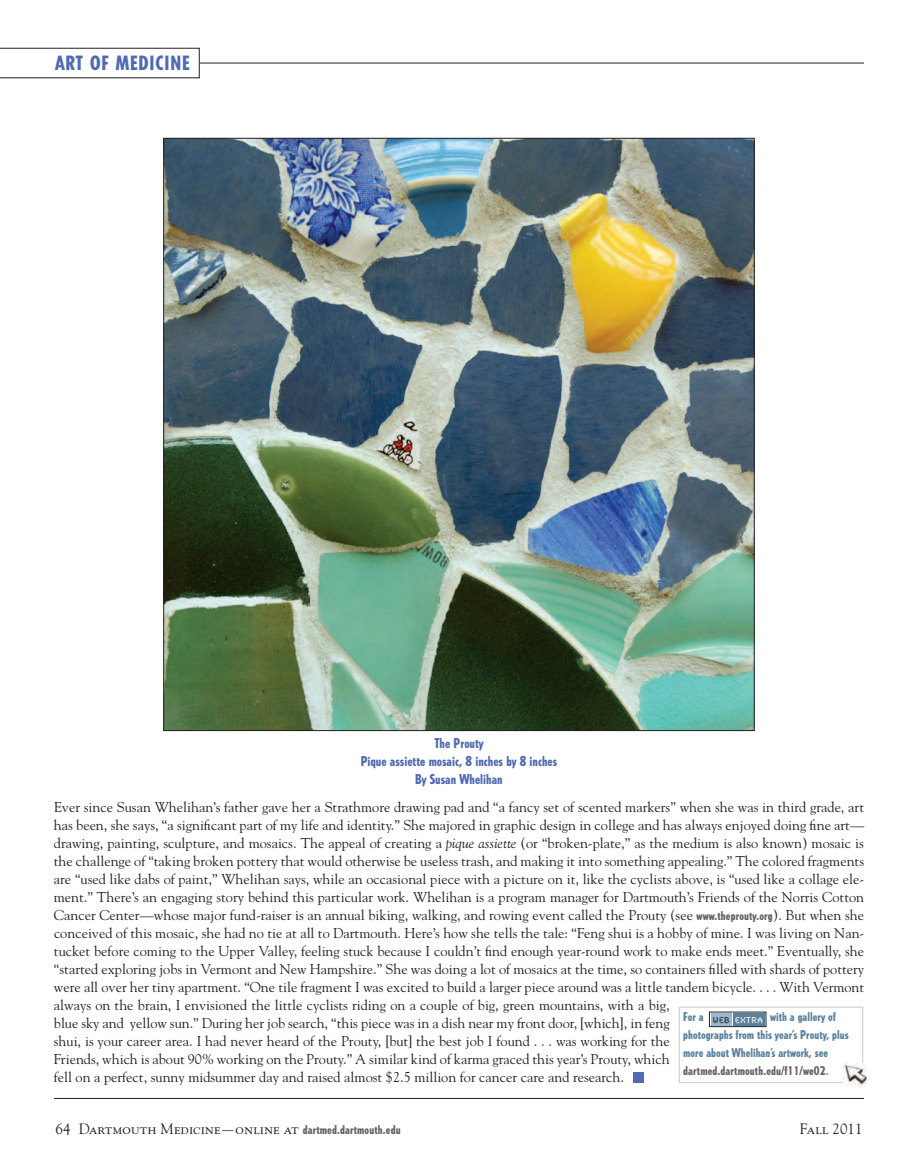
<style>
.page{position:relative;width:918px;height:1175px;background:#fff}
.page>*{position:absolute;margin:0;border:0;box-sizing:border-box;transform-origin:0 0}
.t1{font:800 condensed 19.5px "Tempo";letter-spacing:.05em;color:#516bb3}
.t2{font:15px "Goudy SC";color:#231f20}
.t3{font:14.25px/18px "Goudy";color:#231f20}
.t4{font:800 condensed 13.5px/18px "Tempo";color:#516bb3;text-align:center}
.t5{font:800 condensed 12px/18px "Tempo";color:#59819d}
.t6{font:8.85px "Synchro LET";letter-spacing:.06em;color:#fff}
.s1{font-style:italic}
.s2{font-family:"Tempo";font-weight:800;font-stretch:condensed;font-size:12px;color:#636366}
.s3{color:#636366}
.s4{color:#7b98b0}
.s5{color:#231f20}
.s6{font-family:"Goudy"}
</style>
<div class="page">
<hr style="left:54px;top:1098px;width:810px;height:1px;background:#231f20">
<img style="left:166px;top:140px;width:587px;height:589px">
<hr style="left:200px;top:63px;width:664px;height:1px;background:#231f20">
<svg style="left:0;top:48px;width:199px;height:30px"></svg>
<div style="left:633px;top:1072px;width:11px;height:11px;background:#516bb3"></div>
<div style="left:679px;top:1006px;width:184px;height:77px;border:1px solid #d1d2d4"></div>
<div style="left:711px;top:1013px;width:20px;height:12px;background:#9cb8d1"></div>
<div style="left:733px;top:1013px;width:32px;height:12px;background:#59819d"></div>
<img style="left:843px;top:1063px;width:24px;height:23px">
<h1 class="t1" style="left:56px;top:55px;width:136px">ART OF MEDICINE</h1>
<p class="t4" style="left:361px;top:735px;width:198px">The Prouty<br>Pique assiette mosaic, 8 inches by 8 inches<br>By Susan Whelihan</p>
<p class="t3" style="left:54px;top:798px;width:812px">Ever since Susan Whelihan’s father gave her a Strathmore drawing pad and “a fancy set of scented markers” when she was in third grade, art has been, she says, “a significant part of my life and identity.” She majored in graphic design in college and has always enjoyed doing fine art— drawing, painting, sculpture, and mosaics. The appeal of creating a <span class="s1">pique assiette</span> (or “broken-plate,” as the medium is also known) mosaic is the challenge of “taking broken pottery that would otherwise be useless trash, and making it into something appealing.” The colored fragments are “used like dabs of paint,” Whelihan says, while an occasional piece with a picture on it, like the cyclists above, is “used like a collage ele&shy;ment.” There’s an engaging story behind this particular work. Whelihan is a program manager for Dartmouth’s Friends of the Norris Cotton Cancer Center—whose major fund-raiser is an annual biking, walking, and rowing event called the Prouty (see <span class="s2">www.theprouty.org</span>). But when she conceived of this mosaic, she had no tie at all to Dartmouth. Here’s how she tells the tale: “Feng shui is a hobby of mine. I was living on Nan&shy;tucket before coming to the Upper Valley, feeling stuck because I couldn’t find enough year-round work to make ends meet.” Eventually, she “started exploring jobs in Vermont and New Hampshire.” She was doing a lot of mosaics at the time, so containers filled with shards of pottery were all over her tiny apartment. “One tile fragment I was excited to build a larger piece around was a little tandem bicycle. . . . With Vermont always on the brain, I envisioned the little cyclists riding on a couple of big, green mountains, with a big,<br>blue sky and yellow sun.” During her job search, “this piece was in a dish near my front door, [which], in feng<br>shui, is your career area. I had never heard of the Prouty, [but] the best job I found . . . was working for the<br>Friends, which is about 90% working on the Prouty.” A similar kind of karma graced this year’s Prouty, which<br>fell on a perfect, sunny midsummer day and raised almost $2.5 million for cancer care and research.</p>
<p class="t5" style="left:683px;top:1009px;width:167px;text-indent:87px">with a gallery of photo graphs from this year’s Prouty, plus more about Whelihan’s artwork, see <span class="s3">dartmed.dartmouth.edu/f11/we02</span><span class="s4">.</span></p>
<p class="t5" style="left:683px;top:1009px;width:22px">For a</p>
<p class="t6" style="left:713px;top:1013px;width:51px"><span class="s5">WEB</span> EXTRA</p>
<p class="t2" style="left:56px;top:1122px;width:347px"><span class="s6">64</span> Dartmouth Medicine—online at <span class="s2">dartmed.dartmouth.edu</span></p>
<p class="t2" style="left:800px;top:1122px;width:64px">Fall <span class="s6">2011</span></p>
</div>
